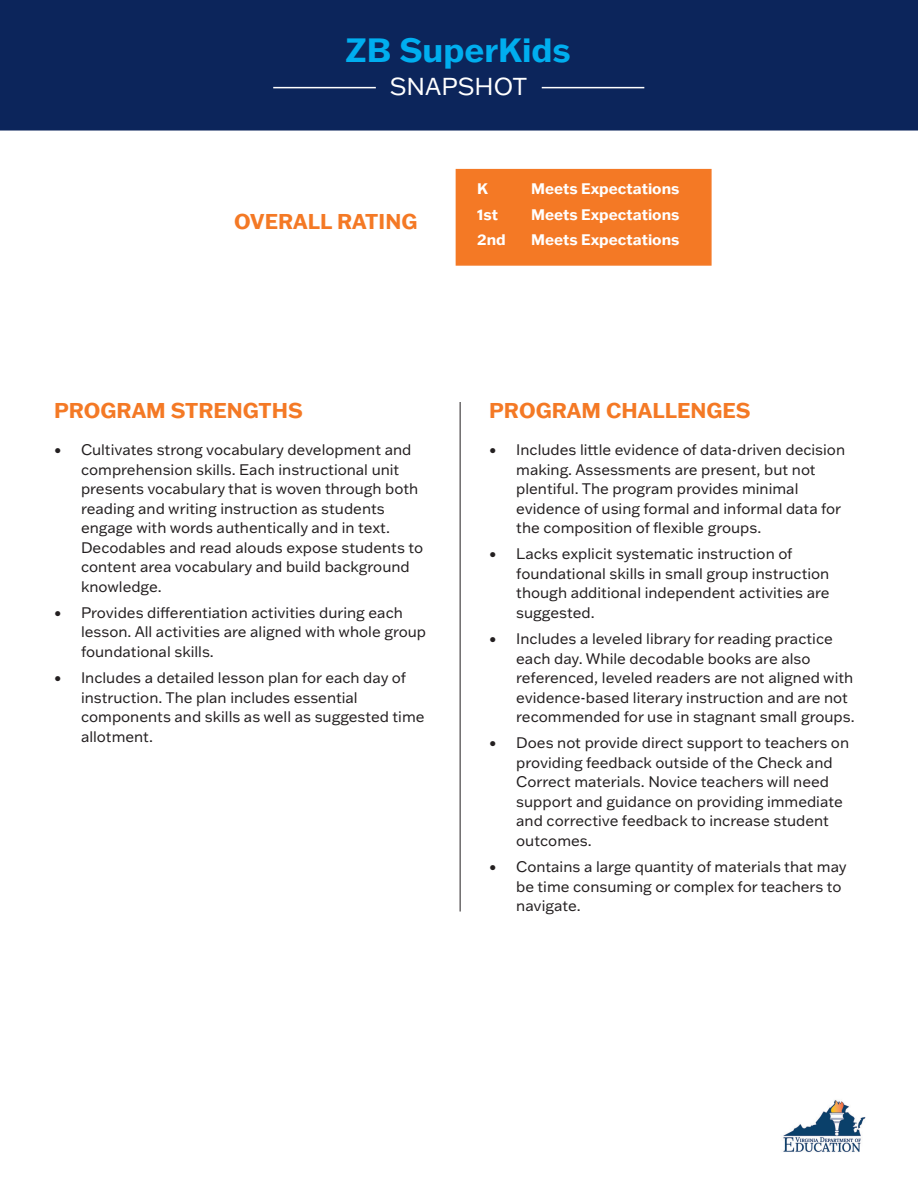
<style>
.page{position:relative;width:918px;height:1188px;background:#fff}
.page>*{position:absolute;margin:0;border:0;box-sizing:border-box;transform-origin:0 0}
.t1{font:700 33px "Franklin Gothic ATF";color:#00aeef}
.t2{font:24px "Franklin Gothic ATF";color:#fff}
.t3{font:700 21px "Franklin Gothic ATF";color:#f47925}
.t4{font:15px/19.5px "Franklin Gothic ATF";color:#231f20}
.t5{font:700 15px "Franklin Gothic ATF";color:#fff}
</style>
<div class="page">
<div style="left:0;top:0;width:918px;height:131px;background:#0c255b"></div>
<hr style="left:460px;top:402px;width:1px;height:510px;background:#231f20">
<div style="left:456px;top:169px;width:256px;height:97px;background:#f47925;border:2px solid #f47925"></div>
<hr style="left:273px;top:87px;width:103px;height:1px;background:#fff">
<hr style="left:542px;top:87px;width:102px;height:1px;background:#fff">
<img style="left:783px;top:1100px;width:83px;height:52px">
<h1 class="t1" style="left:346px;top:28px;width:227px">ZB SuperKids</h1>
<h2 class="t2" style="left:390px;top:71px;width:139px">SNAPSHOT</h2>
<h3 class="t3" style="left:234px;top:207px;width:185px">OVERALL RATING</h3>
<p class="t5" style="left:477px;top:179px;width:12px">K</p>
<p class="t5" style="left:531px;top:179px;width:150px">Meets Expectations</p>
<p class="t5" style="left:477px;top:204px;width:22px">1st</p>
<p class="t5" style="left:531px;top:204px;width:150px">Meets Expectations</p>
<p class="t5" style="left:477px;top:230px;width:30px">2nd</p>
<p class="t5" style="left:531px;top:230px;width:150px">Meets Expectations</p>
<h3 class="t3" style="left:54px;top:396px;width:250px">PROGRAM STRENGTHS</h3>
<h3 class="t3" style="left:489px;top:396px;width:263px">PROGRAM CHALLENGES</h3>
<p class="t4" style="left:81px;top:440px;width:344px;text-indent:-27px">• Cultivates strong vocabulary development and comprehension skills. Each instructional unit presents vocabulary that is woven through both reading and writing instruction as students engage with words authentically and in text.<br>Decodables and read alouds expose students to content area vocabulary and build background knowledge.</p>
<p class="t4" style="left:81px;top:602px;width:347px;text-indent:-27px">• Provides differentiation activities during each lesson. All activities are aligned with whole group foundational skills.</p>
<p class="t4" style="left:81px;top:668px;width:345px;text-indent:-27px">• Includes a detailed lesson plan for each day of instruction. The plan includes essential components and skills as well as suggested time allotment.</p>
<p class="t4" style="left:516px;top:440px;width:330px;text-indent:-27px">• Includes little evidence of data-driven decision making. Assessments are present, but not plentiful. The program provides minimal evidence of using formal and informal data for the composition of flexible groups.</p>
<p class="t4" style="left:516px;top:544px;width:315px;text-indent:-27px">• Lacks explicit systematic instruction of foundational skills in small group instruction though additional independent activities are suggested.</p>
<p class="t4" style="left:516px;top:629px;width:340px;text-indent:-27px">• Includes a leveled library for reading practice each day. While decodable books are also referenced, leveled readers are not aligned with evidence-based literary instruction and are not recommended for use in stagnant small groups.</p>
<p class="t4" style="left:516px;top:733px;width:334px;text-indent:-27px">• Does not provide direct support to teachers on providing feedback outside of the Check and Correct materials. Novice teachers will need support and guidance on providing immediate and corrective feedback to increase student outcomes.</p>
<p class="t4" style="left:516px;top:857px;width:332px;text-indent:-27px">• Contains a large quantity of materials that may be time consuming or complex for teachers to navigate.</p>
</div>
